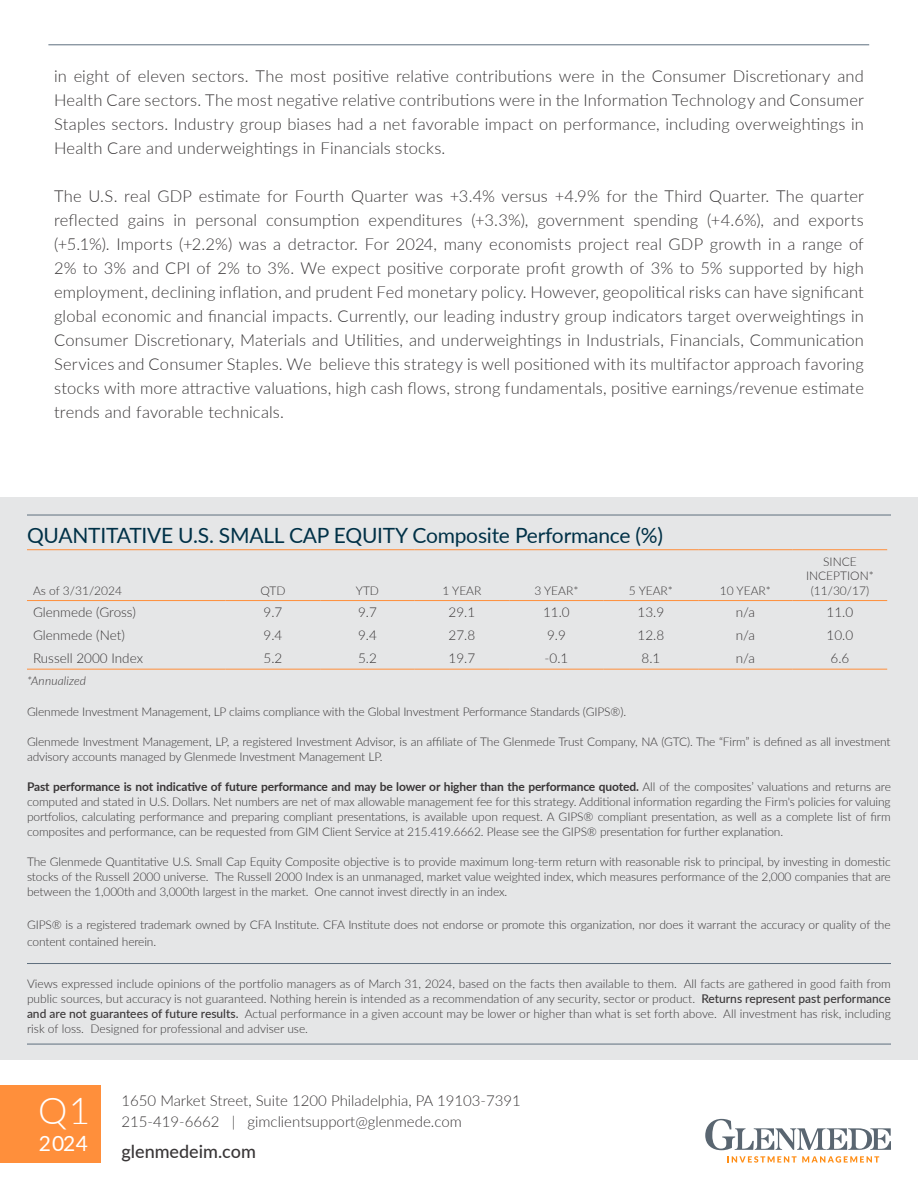
<style>
.page{position:relative;width:918px;height:1188px;background:#fff}
.page>*{position:absolute;margin:0;border:0;box-sizing:border-box;transform-origin:0 0}
.Event_Title{font:300 37.05px "Lato";color:#fff}
.Blue_Body-_left_justify{font:21px "Lato";letter-spacing:-.01em;color:#003147}
.Event_Title-2{font:21px "Lato";color:#fff}
.t1{font:500 18px "Lato";color:#393637}
.Blue_Body-_left_justify-2{font:300 16.5px/24px "Lato";letter-spacing:.01em;color:#393637;text-align:justify}
.t2{font:300 15px "Lato";color:#393637}
.t3{font:300 13.5px "Lato";color:#393637}
.Blue_Body-_left_justify-3{font:300 12px/15px "Lato";letter-spacing:-.01em;color:#393637;text-align:justify}
.Blue_Body-_left_justify-4{font:italic 300 12px "Lato";letter-spacing:.015em;color:#393637}
.s1{font-weight:700}
.s2{font-weight:500}
</style>
<div class="page">
<div style="left:0;top:497px;width:918px;height:563px;background:#e5e6e7"></div>
<hr style="left:48px;top:45px;width:821px;height:1px;background:#5e6f7e">
<div style="left:0;top:1085px;width:100px;height:78px;background:#ff8f3b"></div>
<hr style="left:27px;top:963px;width:864px;height:1px;background:#5e6f7e">
<hr style="left:27px;top:515px;width:864px;height:1px;background:#5e6f7e">
<hr style="left:27px;top:669px;width:199px;height:1px;background:#ff8f3b">
<hr style="left:226px;top:669px;width:94px;height:1px;background:#ff8f3b">
<hr style="left:320px;top:669px;width:95px;height:1px;background:#ff8f3b">
<hr style="left:415px;top:669px;width:94px;height:1px;background:#ff8f3b">
<hr style="left:509px;top:669px;width:95px;height:1px;background:#ff8f3b">
<hr style="left:604px;top:669px;width:94px;height:1px;background:#ff8f3b">
<hr style="left:698px;top:669px;width:95px;height:1px;background:#ff8f3b">
<hr style="left:793px;top:669px;width:94px;height:1px;background:#ff8f3b">
<hr style="left:27px;top:549px;width:199px;height:1px;background:#ff8f3b">
<hr style="left:226px;top:549px;width:94px;height:1px;background:#ff8f3b">
<hr style="left:320px;top:549px;width:95px;height:1px;background:#ff8f3b">
<hr style="left:415px;top:549px;width:94px;height:1px;background:#ff8f3b">
<hr style="left:509px;top:549px;width:95px;height:1px;background:#ff8f3b">
<hr style="left:604px;top:549px;width:94px;height:1px;background:#ff8f3b">
<hr style="left:698px;top:549px;width:95px;height:1px;background:#ff8f3b">
<hr style="left:793px;top:549px;width:94px;height:1px;background:#ff8f3b">
<hr style="left:27px;top:600px;width:199px;height:1px;background:#ff8f3b">
<hr style="left:226px;top:600px;width:94px;height:1px;background:#ff8f3b">
<hr style="left:320px;top:600px;width:95px;height:1px;background:#ff8f3b">
<hr style="left:415px;top:600px;width:94px;height:1px;background:#ff8f3b">
<hr style="left:509px;top:600px;width:95px;height:1px;background:#ff8f3b">
<hr style="left:604px;top:600px;width:94px;height:1px;background:#ff8f3b">
<hr style="left:698px;top:600px;width:95px;height:1px;background:#ff8f3b">
<hr style="left:793px;top:600px;width:94px;height:1px;background:#ff8f3b">
<svg style="left:727px;top:1156px;width:152px;height:7px"></svg>
<svg style="left:705px;top:1119px;width:186px;height:31px"></svg>
<hr style="left:27px;top:1044px;width:864px;height:1px;background:#5e6f7e">
<p class="Blue_Body-_left_justify-2" style="left:54px;top:64px;width:811px">in eight of eleven sectors. The most positive relative contributions were in the Consumer Discretionary and Health Care sectors. The most negative relative contributions were in the Information Technology and Consumer Staples sectors. Industry group biases had a net favorable impact on performance, including overweightings in Health Care and underweightings in Financials stocks.</p>
<p class="Blue_Body-_left_justify-2" style="left:54px;top:184px;width:811px">The U.S. real GDP estimate for Fourth Quarter was +3.4% versus +4.9% for the Third Quarter. The quarter reflected gains in personal consumption expenditures (+3.3%), government spending (+4.6%), and exports (+5.1%). Imports (+2.2%) was a detractor. For 2024, many economists project real GDP growth in a range of 2% to 3% and CPI of 2% to 3%. We expect positive corporate profit growth of 3% to 5% supported by high employment, declining inflation, and prudent Fed monetary policy. However, geopolitical risks can have significant global economic and financial impacts. Currently, our leading industry group indicators target overweightings in Consumer Discretionary, Materials and Utilities, and underweightings in Industrials, Financials, Communication Services and Consumer Staples. We believe this strategy is well positioned with its multifactor approach favoring stocks with more attractive valuations, high cash flows, strong fundamentals, positive earnings/revenue estimate trends and favorable technicals.</p>
<p class="Blue_Body-_left_justify" style="left:27px;top:521px;width:638px">QUANTITATIVE U.S. SMALL CAP EQUITY Composite Performance (%)</p>
<p class="Blue_Body-_left_justify-3" style="left:33px;top:582px;width:91px">As of 3/31/2024</p>
<p class="Blue_Body-_left_justify-3" style="left:260px;top:582px;width:27px">QTD</p>
<p class="Blue_Body-_left_justify-3" style="left:356px;top:582px;width:25px">YTD</p>
<p class="Blue_Body-_left_justify-3" style="left:442px;top:582px;width:41px">1 YEAR</p>
<p class="Blue_Body-_left_justify-3" style="left:534px;top:582px;width:46px">3 YEAR*</p>
<p class="Blue_Body-_left_justify-3" style="left:629px;top:582px;width:46px">5 YEAR*</p>
<p class="Blue_Body-_left_justify-3" style="left:720px;top:582px;width:53px">10 YEAR*</p>
<p class="Blue_Body-_left_justify-3" style="left:806px;top:554px;width:69px;line-height:14.4px;text-align:center">SINCE<br>INCEPTION* (11/30/17)</p>
<p class="t3" style="left:33px;top:603px;width:104px">Glenmede (Gross)</p>
<p class="t3" style="left:264px;top:603px;width:20px">9.7</p>
<p class="t3" style="left:358px;top:603px;width:20px">9.7</p>
<p class="t3" style="left:449px;top:603px;width:28px">29.1</p>
<p class="t3" style="left:543px;top:603px;width:28px">11.0</p>
<p class="t3" style="left:638px;top:603px;width:28px">13.9</p>
<p class="t3" style="left:736px;top:603px;width:21px">n/a</p>
<p class="t3" style="left:827px;top:603px;width:28px">11.0</p>
<p class="t3" style="left:33px;top:626px;width:93px">Glenmede (Net)</p>
<p class="t3" style="left:264px;top:626px;width:20px">9.4</p>
<p class="t3" style="left:358px;top:626px;width:20px">9.4</p>
<p class="t3" style="left:449px;top:626px;width:28px">27.8</p>
<p class="t3" style="left:547px;top:626px;width:20px">9.9</p>
<p class="t3" style="left:638px;top:626px;width:28px">12.8</p>
<p class="t3" style="left:736px;top:626px;width:21px">n/a</p>
<p class="t3" style="left:827px;top:626px;width:28px">10.0</p>
<p class="t3" style="left:33px;top:649px;width:112px">Russell 2000 Index</p>
<p class="t3" style="left:264px;top:649px;width:20px">5.2</p>
<p class="t3" style="left:358px;top:649px;width:20px">5.2</p>
<p class="t3" style="left:449px;top:649px;width:28px">19.7</p>
<p class="t3" style="left:545px;top:649px;width:25px">-0.1</p>
<p class="t3" style="left:642px;top:649px;width:20px">8.1</p>
<p class="t3" style="left:736px;top:649px;width:21px">n/a</p>
<p class="t3" style="left:831px;top:649px;width:20px">6.6</p>
<p class="Blue_Body-_left_justify-4" style="left:27px;top:672px;width:61px">*Annualized</p>
<p class="Blue_Body-_left_justify-3" style="left:27px;top:704px;width:601px">Glenmede Investment Management, LP claims compliance with the Global Investment Performance Standards (GIPS®).</p>
<p class="Blue_Body-_left_justify-3" style="left:27px;top:734px;width:865px">Glenmede Investment Management, LP, a registered Investment Advisor, is an affiliate of The Glenmede Trust Company, NA (GTC). The “Firm” is defined as all investment advisory accounts managed by Glenmede Investment Management LP.</p>
<p class="Blue_Body-_left_justify-3" style="left:27px;top:779px;width:865px"><span class="s1">Past performance is not indicative of future performance and may be lower or higher than the performance quoted.</span> All of the composites’ valuations and returns are computed and stated in U.S. Dollars. Net numbers are net of max allowable management fee for this strategy. Additional information regarding the Firm's policies for valuing portfolios, calculating performance and preparing compliant presentations, is available upon request. A GIPS® compliant presentation, as well as a complete list of firm composites and performance, can be requested from GIM Client Service at 215.419.6662. Please see the GIPS® presentation for further explanation.</p>
<p class="Blue_Body-_left_justify-3" style="left:27px;top:854px;width:865px">The Glenmede Quantitative U.S. Small Cap Equity Composite objective is to provide maximum long-term return with reasonable risk to principal, by investing in domestic stocks of the Russell 2000 universe. The Russell 2000 Index is an unmanaged, market value weighted index, which measures performance of the 2,000 companies that are between the 1,000th and 3,000th largest in the market. One cannot invest directly in an index.</p>
<p class="Blue_Body-_left_justify-3" style="left:27px;top:916px;width:865px;line-height:16.5px">GIPS® is a registered trademark owned by CFA Institute. CFA Institute does not endorse or promote this organization, nor does it warrant the accuracy or quality of the content contained herein.</p>
<p class="Blue_Body-_left_justify-3" style="left:27px;top:975px;width:865px">Views expressed include opinions of the portfolio managers as of March 31, 2024, based on the facts then available to them. All facts are gathered in good faith from public sources, but accuracy is not guaranteed. Nothing herein is intended as a recommendation of any security, sector or product. <span class="s2">Returns represent past performance and are not guarantees of future results.</span> Actual performance in a given account may be lower or higher than what is set forth above. All investment has risk, including risk of loss. Designed for professional and adviser use.</p>
<p class="Event_Title" style="left:38px;top:1085px;width:53px">Q1</p>
<p class="Event_Title-2" style="left:39px;top:1128px;width:51px">2024</p>
<p class="t2" style="left:122px;top:1091px;width:401px">1650 Market Street, Suite 1200 Philadelphia, PA 19103-7391</p>
<p class="t2" style="left:122px;top:1112px;width:342px">215-419-6662 | gimclientsupport@glenmede.com</p>
<p class="t1" style="left:122px;top:1139px;width:136px">glenmedeim.com</p>
</div>
